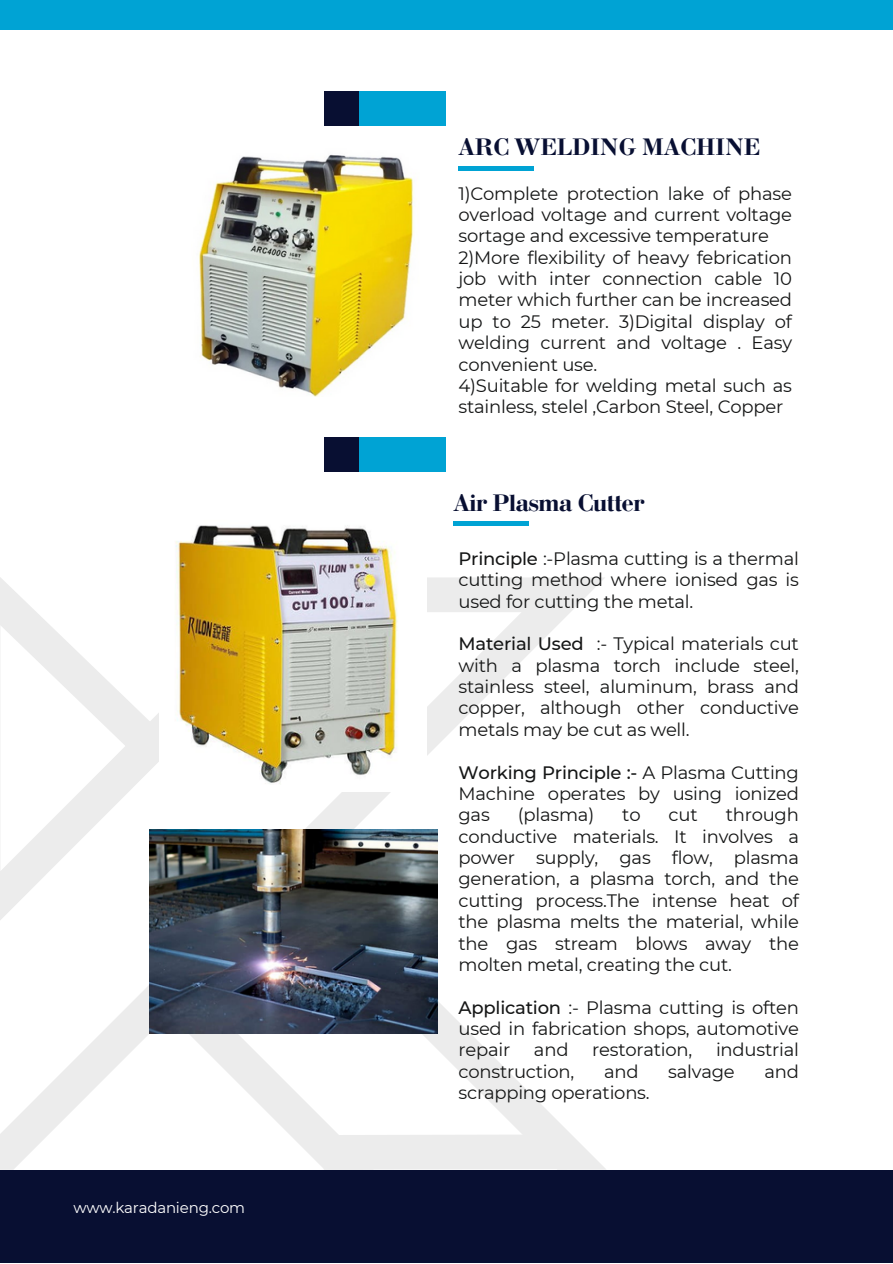
<style>
.page{position:relative;width:893px;height:1264px;background:#fff}
.page>*{position:absolute;margin:0;border:0;box-sizing:border-box;transform-origin:0 0}
.t1{font:700 25.2px "Bodoni";letter-spacing:-.015em;color:#080f32}
.t2{font:18px/21.3px "Montserrat";letter-spacing:-.01em;color:#151616;text-align:justify}
.t3{font:15px "Montserrat";letter-spacing:-.01em;color:#fff}
.s1{font-weight:500}
</style>
<div class="page">
<svg style="left:0;top:577px;width:605px;height:592px"></svg>
<svg style="left:167px;top:987px;width:399px;height:182px"></svg>
<div style="left:0;top:0;width:892px;height:30px;background:#00a3d4"></div>
<div style="left:0;top:1169px;width:892px;height:93px;background:#080f32"></div>
<div style="left:358px;top:437px;width:88px;height:34px;background:#00a3d4"></div>
<div style="left:324px;top:437px;width:34px;height:34px;background:#080f32"></div>
<div style="left:453px;top:521px;width:75px;height:5px;background:#00a3d4"></div>
<div style="left:358px;top:91px;width:87px;height:35px;background:#00a3d4"></div>
<div style="left:324px;top:91px;width:34px;height:35px;background:#080f32"></div>
<hr style="left:458px;top:166px;width:76px;height:4px;background:#00a3d4">
<img style="left:160px;top:525px;width:266px;height:266px">
<img style="left:149px;top:829px;width:288px;height:204px">
<img style="left:199px;top:154px;width:215px;height:242px">
<p class="t3" style="left:73px;top:1198px;width:173px">www.karadanieng.com</p>
<p class="t1" style="left:458px;top:131px;width:303px">ARC WELDING MACHINE</p>
<p class="t2" style="left:458px;top:182px;width:335px">1)Complete protection lake of phase overload voltage and current voltage sortage and excessive temperature</p>
<p class="t2" style="left:458px;top:247px;width:335px">2)More flexibility of heavy febrication job with inter connection cable 10 meter which further can be increased up to 25 meter. 3)Digital display of welding current and voltage . Easy convenient use.</p>
<p class="t2" style="left:458px;top:375px;width:335px">4)Suitable for welding metal such as stainless, stelel ,Carbon Steel, Copper</p>
<p class="t1" style="left:453px;top:487px;width:192px">Air Plasma Cutter</p>
<p class="t2" style="left:458px;top:548px;width:342px"><span class="s1">Principle</span> :-Plasma cutting is a thermal cutting method where ionised gas is used for cutting the metal.</p>
<p class="t2" style="left:458px;top:633px;width:342px"><span class="s1">Material Used</span> :- Typical materials cut with a plasma torch include steel, stainless steel, aluminum, brass and copper, although other conductive metals may be cut as well.</p>
<p class="t2" style="left:458px;top:761px;width:342px"><span class="s1">Working Principle :-</span> A Plasma Cutting Machine operates by using ionized gas</p>
<p class="t2" style="left:458px;top:804px;width:342px;text-indent:267px">through conductive materials. It involves a power supply, gas flow, plasma generation, a plasma torch, and the cutting process.The intense heat of the plasma melts the material, while the gas stream blows away the molten metal, creating the cut.</p>
<p class="t2" style="left:458px;top:996px;width:342px"><span class="s1">Application</span> :- Plasma cutting is often used in fabrication shops, automotive repair</p>
<p class="t2" style="left:518px;top:804px;width:78px">(plasma)</p>
<p class="t2" style="left:622px;top:804px;width:20px">to</p>
<p class="t2" style="left:668px;top:804px;width:31px">cut</p>
<p class="t2" style="left:534px;top:1039px;width:36px">and</p>
<p class="t2" style="left:592px;top:1039px;width:102px">restoration,</p>
<p class="t2" style="left:716px;top:1039px;width:84px">industrial</p>
<p class="t2" style="left:458px;top:1060px;width:117px">construction,</p>
<p class="t2" style="left:604px;top:1060px;width:36px">and</p>
<p class="t2" style="left:668px;top:1060px;width:68px">salvage</p>
<p class="t2" style="left:764px;top:1060px;width:36px">and</p>
<p class="t2" style="left:458px;top:1081px;width:193px">scrapping operations.</p>
</div>
